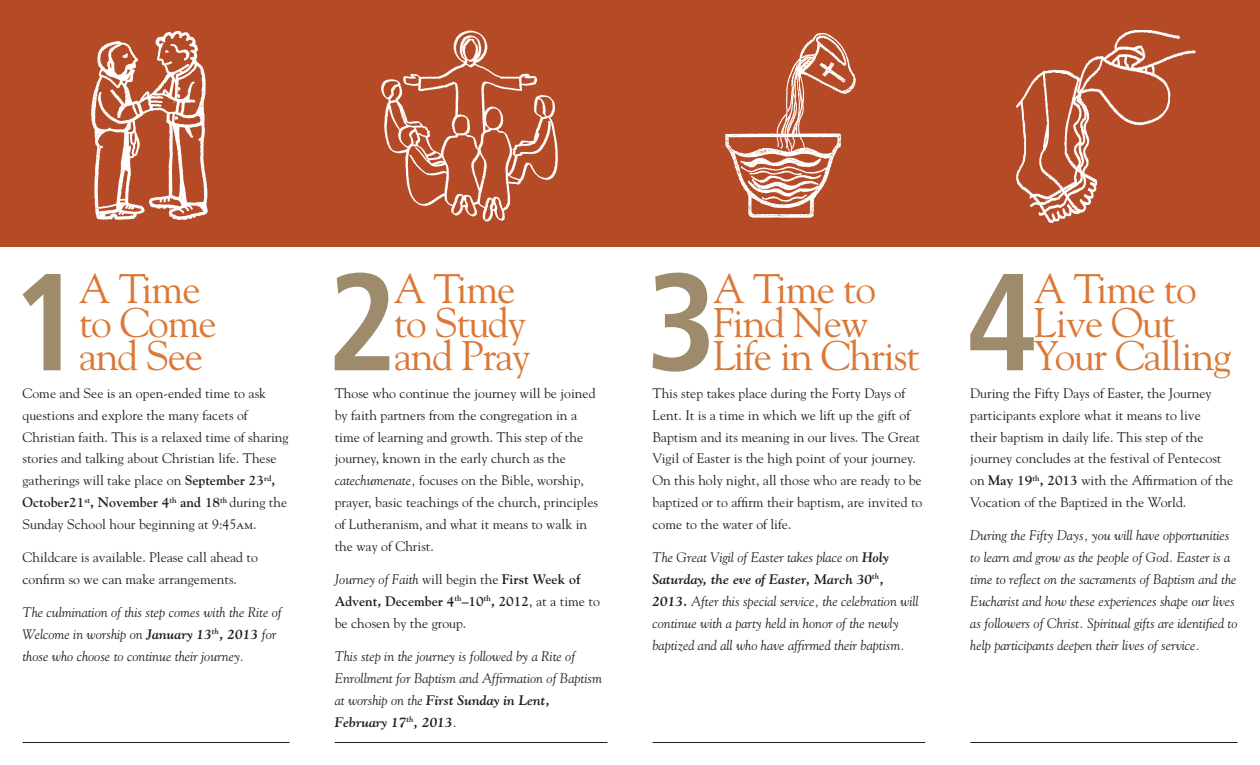
<style>
.page{position:relative;width:1260px;height:765px;background:#fff}
.page>*{position:absolute;margin:0;border:0;box-sizing:border-box;transform-origin:0 0}
.Inside_Headers{font:700 condensed 138px "Frutiger";color:#9d8b6c}
.Inside_Headers-2{font:41.25px/33.8px "Goudy";letter-spacing:-.03em;color:#da7937}
.Body{font:13.75px/21.9px "Goudy";color:#231f20}
.Body_Em{font:italic 13.75px/21.9px "Goudy";color:#231f20}
.s1{font-weight:700}
.s2{font-family:"Goudy SC"}
.s3{font-style:italic}
</style>
<div class="page">
<div style="left:0;top:0;width:1260px;height:247px;background:#b54a26"></div>
<hr style="left:22px;top:742px;width:268px;height:1px;background:#231f20">
<hr style="left:335px;top:742px;width:273px;height:1px;background:#231f20">
<hr style="left:652px;top:742px;width:273px;height:1px;background:#231f20">
<hr style="left:970px;top:742px;width:268px;height:1px;background:#231f20">
<img style="left:91px;top:31px;width:117px;height:189px">
<img style="left:1016px;top:31px;width:180px;height:192px">
<img style="left:382px;top:31px;width:176px;height:190px">
<img style="left:722px;top:33px;width:134px;height:185px">
<p class="Inside_Headers" style="left:11px;top:241px;width:73px">1</p>
<p class="Inside_Headers-2" style="left:79px;top:271px;width:140px">A Time to Come and See</p>
<p class="Body" style="left:22px;top:382px;width:268px">Come and See is an open-ended time to ask questions and explore the many facets of Christian faith. This is a relaxed time of sharing stories and talking about Christian life. These gatherings will take place on <span class="s1">September 23</span><sup>rd</sup><span class="s1">, October21</span><sup>st</sup><span class="s1">, November 4</span><sup>th</sup> <span class="s1">and 18</span><sup>th</sup> during the Sunday School hour beginning at 9:45<span class="s2">am</span>.</p>
<p class="Body" style="left:22px;top:546px;width:237px">Childcare is available. Please call ahead to confirm so we can make arrangements.</p>
<p class="Body_Em" style="left:22px;top:601px;width:261px">The culmination of this step comes with the Rite of<br>Welcome in worship on <span class="s1">January 13</span><sup>th</sup><span class="s1">, 2013</span> for those who choose to continue their journey.</p>
<p class="Inside_Headers" style="left:326px;top:241px;width:73px">2</p>
<p class="Inside_Headers-2" style="left:394px;top:271px;width:138px">A Time to Study and Pray</p>
<p class="Body" style="left:335px;top:382px;width:265px">Those who continue the journey will be joined by faith partners from the congregation in a time of learning and growth. This step of the journey, known in the early church as the <span class="s3">catechumenate,</span> focuses on the Bible, worship, prayer, basic teachings of the church, principles of Lutheranism, and what it means to walk in the way of Christ.</p>
<p class="Body" style="left:335px;top:568px;width:267px"><span class="s3">Journey of Faith</span> will begin the <span class="s1">First Week of<br>Advent, December 4</span><sup>th</sup><span class="s1">–10</span><sup>th</sup><span class="s1">, 2012</span>, at a time to be chosen by the group.</p>
<p class="Body_Em" style="left:335px;top:645px;width:269px">This step in the journey is followed by a Rite of Enrollment for Baptism and Affirmation of Baptism at worship on the <span class="s1">First Sunday in Lent, February 17</span><sup>th</sup><span class="s1">, 2013</span>.</p>
<p class="Inside_Headers" style="left:646px;top:241px;width:73px">3</p>
<p class="Inside_Headers-2" style="left:713px;top:271px;width:208px">A Time to<br>Find New<br>Life in Christ</p>
<p class="Body" style="left:652px;top:382px;width:271px">This step takes place during the Forty Days of Lent. It is a time in which we lift up the gift of Baptism and its meaning in our lives. The Great Vigil of Easter is the high point of your journey.<br>On this holy night, all those who are ready to be baptized or to affirm their baptism, are invited to come to the water of life.</p>
<p class="Body_Em" style="left:652px;top:546px;width:268px">The Great Vigil of Easter takes place on <span class="s1">Holy Saturday, the eve of Easter, March 30</span><sup>th</sup><span class="s1">, 2013.</span> After this special service, the celebration will continue with a party held in honor of the newly baptized and all who have affirmed their baptism.</p>
<p class="Inside_Headers" style="left:966px;top:241px;width:73px">4</p>
<p class="Inside_Headers-2" style="left:1034px;top:271px;width:199px">A Time to<br>Live Out<br>Your Calling</p>
<p class="Body" style="left:970px;top:382px;width:265px">During the Fifty Days of Easter, the Journey participants explore what it means to live<br>their baptism in daily life. This step of the journey concludes at the festival of Pentecost on <span class="s1">May 19</span><sup>th</sup><span class="s1">, 2013</span> with the Affirmation of the Vocation of the Baptized in the World.</p>
<p class="Body_Em" style="left:970px;top:525px;width:269px">During the Fifty Days, you will have opportunities to learn and grow as the people of God. Easter is a time to reflect on the sacraments of Baptism and the Eucharist and how these experiences shape our lives as followers of Christ. Spiritual gifts are identified to help participants deepen their lives of service.</p>
</div>
